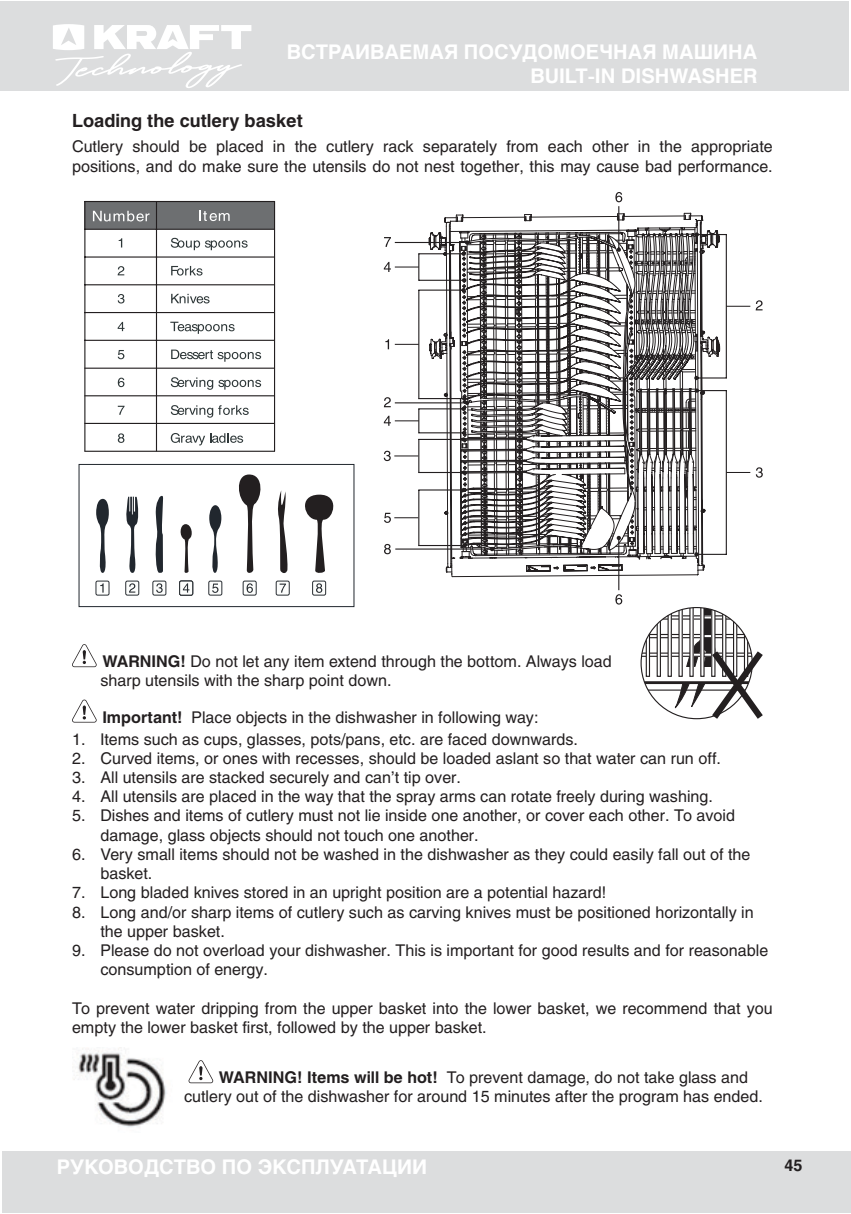
<style>
.page{position:relative;width:851px;height:1214px;background:#fff}
.page>*{position:absolute;margin:0;border:0;box-sizing:border-box;transform-origin:0 0}
.t1{font:700 20px/24px "Helios";color:#fff;text-align:right}
.t2{font:700 18px "Helios C";color:#231f20}
.t3{font:16px/19.2px "Helios";color:#231f20}
.t4{font:700 16px "Helios";color:#231f20}
.s1{font-weight:700}
</style>
<div class="page">
<div style="left:2px;top:1151px;width:848px;height:61px;background:#dcddde"></div>
<div style="left:0;top:1px;width:848px;height:89px;background:#dcddde"></div>
<svg style="left:53px;top:24px;width:198px;height:64px"></svg>
<svg style="left:72px;top:644px;width:25px;height:23px"></svg>
<svg style="left:72px;top:699px;width:25px;height:23px"></svg>
<img style="left:73px;top:1047px;width:94px;height:80px">
<svg style="left:188px;top:1060px;width:25px;height:23px"></svg>
<div style="left:79px;top:464px;width:275px;height:143px;border:1px solid #21272e"></div>
<svg style="left:96px;top:499px;width:13px;height:74px"></svg>
<svg style="left:126px;top:496px;width:13px;height:77px"></svg>
<svg style="left:180px;top:524px;width:12px;height:49px"></svg>
<svg style="left:155px;top:495px;width:8px;height:78px"></svg>
<svg style="left:209px;top:505px;width:12px;height:68px"></svg>
<svg style="left:239px;top:474px;width:22px;height:99px"></svg>
<svg style="left:305px;top:494px;width:29px;height:79px"></svg>
<svg style="left:278px;top:490px;width:10px;height:83px"></svg>
<div style="left:95px;top:580px;width:14px;height:15px;border:1px solid #282d32;border-radius:2px"></div>
<svg style="left:100px;top:583px;width:4px;height:9px"></svg>
<div style="left:152px;top:580px;width:14px;height:15px;border:1px solid #282d32;border-radius:2px"></div>
<svg style="left:156px;top:583px;width:7px;height:10px"></svg>
<div style="left:125px;top:580px;width:14px;height:15px;border:1px solid #282d32;border-radius:2px"></div>
<svg style="left:129px;top:583px;width:6px;height:9px"></svg>
<div style="left:242px;top:580px;width:14px;height:15px;border:1px solid #282d32;border-radius:2px"></div>
<svg style="left:246px;top:583px;width:7px;height:10px"></svg>
<div style="left:179px;top:580px;width:14px;height:15px;border:1px solid #282d32;border-radius:2px"></div>
<svg style="left:183px;top:583px;width:6px;height:9px"></svg>
<div style="left:208px;top:580px;width:14px;height:15px;border:1px solid #282d32;border-radius:2px"></div>
<svg style="left:212px;top:583px;width:6px;height:10px"></svg>
<div style="left:276px;top:580px;width:14px;height:15px;border:1px solid #282d32;border-radius:2px"></div>
<svg style="left:279px;top:583px;width:7px;height:9px"></svg>
<div style="left:312px;top:580px;width:14px;height:15px;border:1px solid #282d32;border-radius:2px"></div>
<svg style="left:316px;top:583px;width:6px;height:10px"></svg>
<svg style="left:384px;top:192px;width:378px;height:526px"></svg>
<hr style="left:84px;top:450px;width:191px;height:2px;background:#231f20">
<div style="left:85px;top:201px;width:190px;height:28px;background:#6d6f71"></div>
<hr style="left:84px;top:201px;width:1px;height:250px;background:#231f20">
<hr style="left:156px;top:201px;width:1px;height:250px;background:#231f20">
<hr style="left:274px;top:201px;width:1px;height:250px;background:#231f20">
<hr style="left:84px;top:340px;width:191px;height:1px;background:#231f20">
<hr style="left:84px;top:312px;width:191px;height:1px;background:#231f20">
<hr style="left:84px;top:284px;width:191px;height:1px;background:#231f20">
<hr style="left:84px;top:256px;width:191px;height:1px;background:#231f20">
<hr style="left:84px;top:229px;width:191px;height:1px;background:#231f20">
<hr style="left:84px;top:201px;width:191px;height:1px;background:#231f20">
<svg style="left:119px;top:238px;width:3px;height:9px"></svg>
<svg style="left:118px;top:266px;width:6px;height:9px"></svg>
<svg style="left:118px;top:294px;width:6px;height:9px"></svg>
<svg style="left:118px;top:322px;width:6px;height:9px"></svg>
<svg style="left:118px;top:350px;width:6px;height:9px"></svg>
<svg style="left:118px;top:377px;width:6px;height:10px"></svg>
<svg style="left:118px;top:405px;width:6px;height:10px"></svg>
<svg style="left:118px;top:433px;width:6px;height:10px"></svg>
<svg style="left:171px;top:238px;width:76px;height:12px"></svg>
<svg style="left:171px;top:266px;width:31px;height:9px"></svg>
<svg style="left:171px;top:294px;width:38px;height:9px"></svg>
<svg style="left:170px;top:322px;width:64px;height:12px"></svg>
<svg style="left:171px;top:349px;width:90px;height:13px"></svg>
<svg style="left:171px;top:377px;width:90px;height:13px"></svg>
<svg style="left:171px;top:405px;width:78px;height:12px"></svg>
<svg style="left:171px;top:433px;width:72px;height:12px"></svg>
<svg style="left:199px;top:210px;width:30px;height:11px"></svg>
<svg style="left:93px;top:211px;width:56px;height:10px"></svg>
<hr style="left:84px;top:395px;width:191px;height:1px;background:#231f20">
<hr style="left:84px;top:367px;width:191px;height:2px;background:#231f20">
<hr style="left:84px;top:423px;width:191px;height:1px;background:#231f20">
<p class="t1" style="left:287px;top:39px;width:472px">ВСТРАИВАЕМАЯ ПОСУДОМОЕЧНАЯ МАШИНА<br>BUILT-IN DISHWASHER</p>
<p class="t2" style="left:72px;top:110px;width:232px">Loading the cutlery basket</p>
<p class="t3" style="left:72px;top:137px;width:702px">Cutlery should be placed in the cutlery rack separately from each other in the appropriate positions, and do make sure the utensils do not nest together, this may cause bad performance.</p>
<p class="t3" style="left:100px;top:651px;width:513px"><span class="s1">WARNING!</span> Do not let any item extend through the bottom. Always load sharp utensils with the sharp point down.</p>
<p class="t3" style="left:102px;top:707px;width:437px"><span class="s1">Important!</span> Place objects in the dishwasher in following way:</p>
<p class="t3" style="left:72px;top:729px;width:507px">1. Items such as cups, glasses, pots/pans, etc. are faced downwards.</p>
<p class="t3" style="left:72px;top:748px;width:650px">2. Curved items, or ones with recesses, should be loaded aslant so that water can run off.</p>
<p class="t3" style="left:72px;top:767px;width:390px">3. All utensils are stacked securely and can’t tip over.</p>
<p class="t3" style="left:72px;top:786px;width:642px">4. All utensils are placed in the way that the spray arms can rotate freely during washing.</p>
<p class="t3" style="left:100px;top:806px;width:636px;text-indent:-28px">5. Dishes and items of cutlery must not lie inside one another, or cover each other. To avoid damage, glass objects should not touch one another.</p>
<p class="t3" style="left:100px;top:844px;width:651px;text-indent:-28px">6. Very small items should not be washed in the dishwasher as they could easily fall out of the basket.</p>
<p class="t3" style="left:72px;top:882px;width:535px">7. Long bladed knives stored in an upright position are a potential hazard!</p>
<p class="t3" style="left:100px;top:902px;width:654px;text-indent:-28px">8. Long and/or sharp items of cutlery such as carving knives must be positioned horizontally in the upper basket.</p>
<p class="t3" style="left:100px;top:940px;width:669px;text-indent:-28px">9. Please do not overload your dishwasher. This is important for good results and for reasonable consumption of energy.</p>
<p class="t3" style="left:72px;top:998px;width:702px">To prevent water dripping from the upper basket into the lower basket, we recommend that you empty the lower basket first, followed by the upper basket.</p>
<p class="t3" style="left:184px;top:1067px;width:580px;text-indent:35px"><span class="s1">WARNING! Items will be hot!</span> To prevent damage, do not take glass and cutlery out of the dishwasher for around 15 minutes after the program has ended.</p>
<p class="t1" style="left:57px;top:1154px;width:372px">РУКОВОДСТВО ПО ЭКСПЛУАТАЦИИ</p>
<p class="t4" style="left:784px;top:1155px;width:19px">45</p>
</div>
